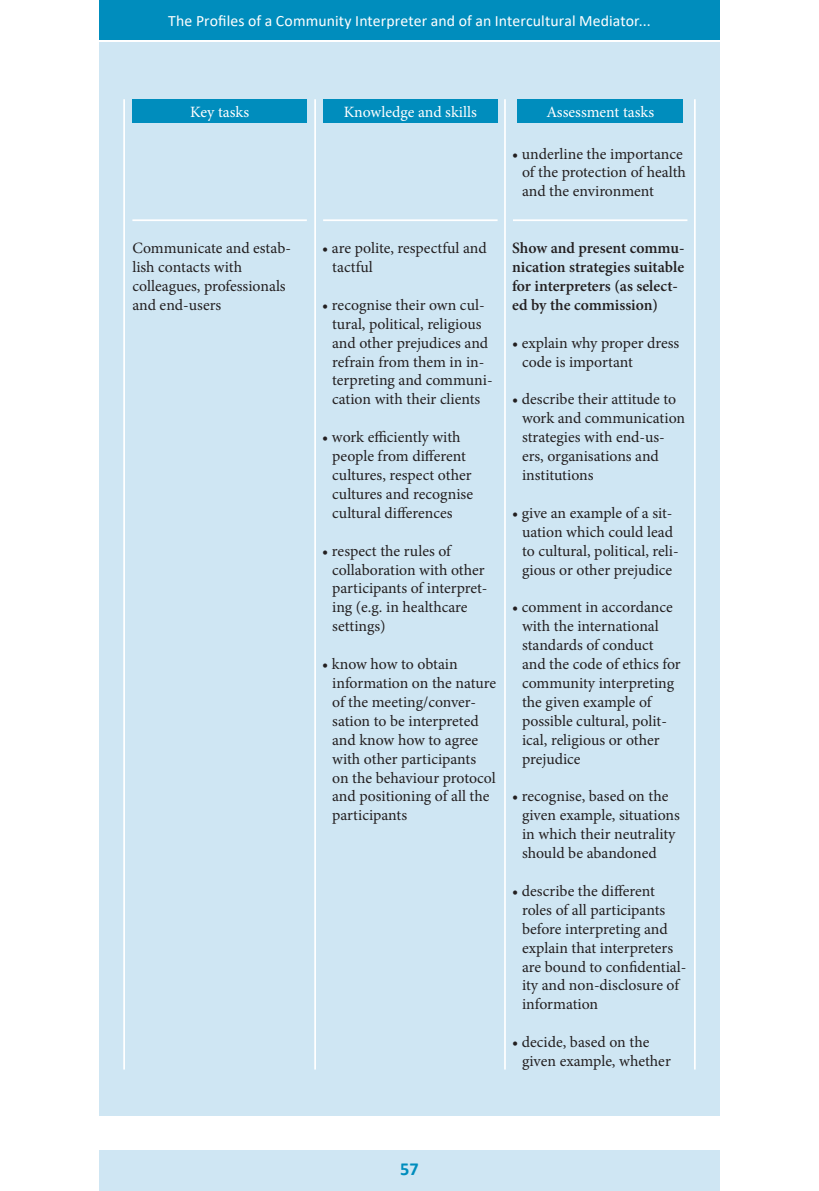
<style>
.page{position:relative;width:819px;height:1191px;background:#fff}
.page>*{position:absolute;margin:0;border:0;box-sizing:border-box;transform-origin:0 0}
.t1{font:700 18.38px "Calibri";color:#008dbd}
.t2{font:15.75px/18.9px "Minion Pro";color:#231f20}
.t3{font:600 15.75px/18.9px "Minion Pro";color:#231f20}
.t4{font:15.75px "Calibri";letter-spacing:.005em;color:#fff}
.t5{font:15.75px "Minion Pro";letter-spacing:-.005em;color:#fff}
</style>
<div class="page">
<div style="left:99px;top:1150px;width:620px;height:41px;background:#cfe6f3"></div>
<div style="left:99px;top:0;width:620px;height:40px;background:#008dbd"></div>
<div style="left:100px;top:40px;width:620px;height:1075px;background:#cfe6f3"></div>
<hr style="left:99px;top:40px;width:620px;height:1px;background:#fff">
<hr style="left:694px;top:99px;width:1px;height:970px;background:#fff">
<hr style="left:504px;top:99px;width:2px;height:970px;background:#fff">
<hr style="left:314px;top:99px;width:2px;height:970px;background:#fff">
<hr style="left:123px;top:99px;width:2px;height:970px;background:#fff">
<hr style="left:513px;top:219px;width:174px;height:2px;background:#fff">
<hr style="left:132px;top:219px;width:175px;height:2px;background:#fff">
<hr style="left:323px;top:219px;width:174px;height:2px;background:#fff">
<div style="left:132px;top:99px;width:175px;height:24px;background:#008dbd"></div>
<div style="left:323px;top:99px;width:174px;height:24px;background:#008dbd"></div>
<div style="left:517px;top:99px;width:166px;height:24px;background:#008dbd"></div>
<p class="t4" style="left:168px;top:10px;width:484px">The Profiles of a Community Interpreter and of an Intercultural Mediator...</p>
<p class="t5" style="left:190px;top:101px;width:60px">Key tasks</p>
<p class="t5" style="left:344px;top:101px;width:135px">Knowledge and skills</p>
<p class="t5" style="left:546px;top:101px;width:109px">Assessment tasks</p>
<p class="t2" style="left:522px;top:144px;width:165px;text-indent:-10px">• underline the importance of the protection of health and the environment</p>
<p class="t2" style="left:132px;top:239px;width:160px">Communicate and estab&shy;lish contacts with colleagues, professionals and end-users</p>
<p class="t2" style="left:332px;top:239px;width:156px;text-indent:-10px">• are polite, respectful and tactful</p>
<p class="t2" style="left:332px;top:295px;width:162px;text-indent:-10px">• recognise their own cul&shy;tural, political, religious and other prejudices and refrain from them in in&shy;terpreting and communi&shy;cation with their clients</p>
<p class="t2" style="left:332px;top:428px;width:142px;text-indent:-10px">• work efficiently with people from different cultures, respect other cultures and recognise cultural differences</p>
<p class="t2" style="left:332px;top:541px;width:157px;text-indent:-10px">• respect the rules of collaboration with other participants of interpret&shy;ing (e.g. in healthcare settings)</p>
<p class="t2" style="left:332px;top:654px;width:165px;text-indent:-10px">• know how to obtain information on the nature of the meeting/conver&shy;sation to be interpreted and know how to agree with other participants on the behaviour protocol and positioning of all the participants</p>
<p class="t3" style="left:512px;top:238px;width:174px">Show and present commu&shy;nication strategies suitable for interpreters (as select&shy;ed by the commission)</p>
<p class="t2" style="left:522px;top:333px;width:159px;text-indent:-10px">• explain why proper dress code is important</p>
<p class="t2" style="left:522px;top:390px;width:164px;text-indent:-10px">• describe their attitude to work and communication strategies with end-us&shy;ers, organisations and institutions</p>
<p class="t2" style="left:522px;top:503px;width:158px;text-indent:-10px">• give an example of a sit&shy;uation which could lead to cultural, political, reli&shy;gious or other prejudice</p>
<p class="t2" style="left:522px;top:598px;width:160px;text-indent:-10px">• comment in accordance with the international standards of conduct and the code of ethics for community interpreting the given example of possible cultural, polit&shy;ical, religious or other prejudice</p>
<p class="t2" style="left:522px;top:787px;width:159px;text-indent:-10px">• recognise, based on the given example, situations in which their neutrality should be abandoned</p>
<p class="t2" style="left:522px;top:881px;width:166px;text-indent:-10px">• describe the different roles of all participants before interpreting and explain that interpreters are bound to confidential&shy;ity and non-disclosure of information</p>
<p class="t2" style="left:522px;top:1032px;width:150px;text-indent:-10px">• decide, based on the given example, whether</p>
<p class="t1" style="left:400px;top:1156px;width:20px">57</p>
</div>
